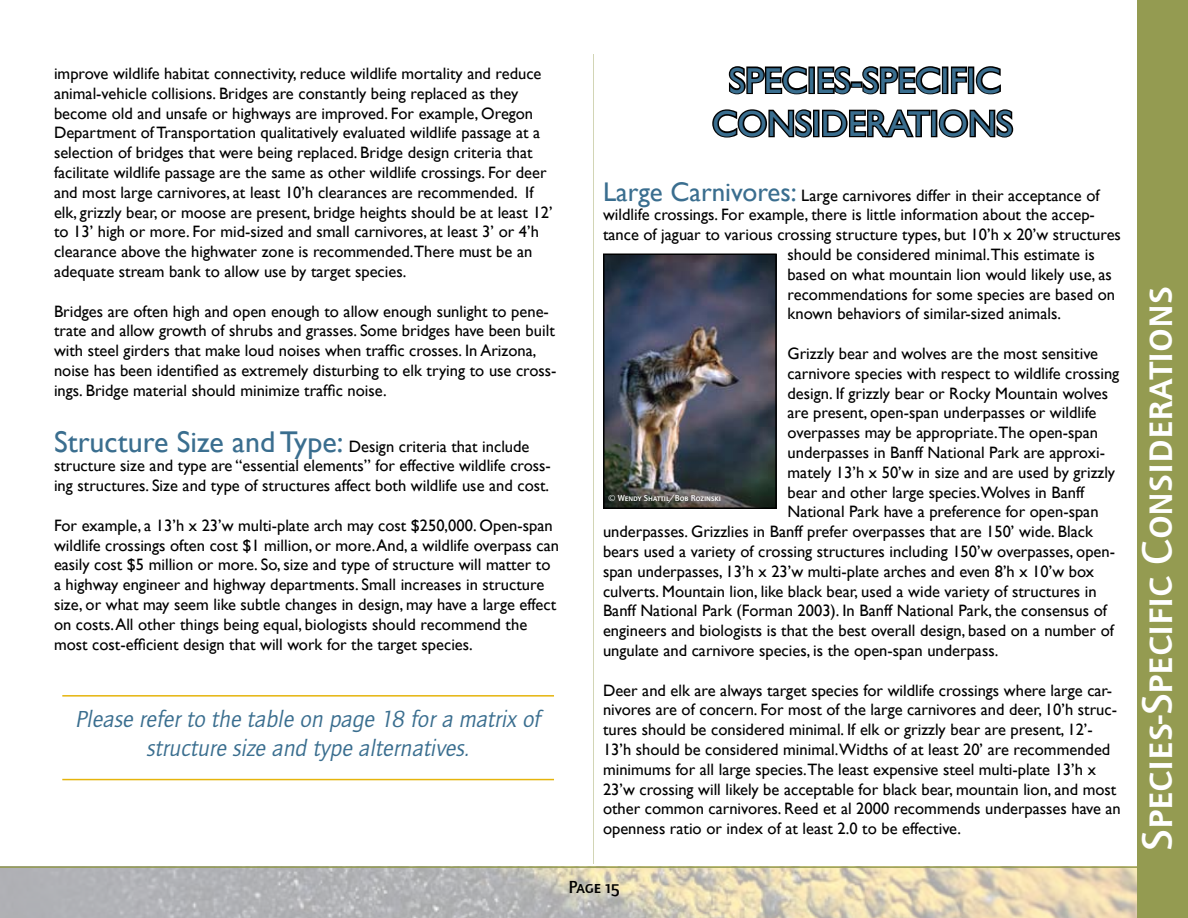
<style>
.page{position:relative;width:1188px;height:918px;background:#fff}
.page>*{position:absolute;margin:0;border:0;box-sizing:border-box;transform-origin:0 0}
.t1{font:45px "Quay Sans Md SCITCTT";color:#fff}
.t2{font:36px/43.2px "Gill Sans";color:#3a6e8f;text-align:center}
.t3{font:italic 24px/28.8px "Quay Sans ITC";color:#3a6e8f;text-align:center}
.t4{font:18px "Quay Sans Md SCITCTT";letter-spacing:-.005em;color:#000}
.t5{font:16.5px/19.8px "Gill Sans";color:#000}
.t6{font:9px "Quay Sans Md SCITCTT";color:#fff}
.s1{font-size:30px;color:#3a6e8f}
.s2{font-size:27px;color:#3a6e8f}
.s3{font-family:"Quay Sans ITC"}
</style>
<div class="page">
<img style="left:0;top:868px;width:1137px;height:50px">
<hr style="left:0;top:866px;width:1188px;height:2px;background:#949b51">
<hr style="left:593px;top:54px;width:1px;height:810px;background:#949b51">
<div style="left:1137px;top:0;width:51px;height:918px;background:#949b51"></div>
<svg style="left:728px;top:66px;width:80px;height:29px"></svg>
<div style="left:808px;top:66px;width:7px;height:28px;border:3px solid #000"></div>
<svg style="left:817px;top:66px;width:34px;height:29px"></svg>
<div style="left:851px;top:81px;width:11px;height:7px;border:3px solid #000"></div>
<svg style="left:860px;top:66px;width:82px;height:29px"></svg>
<div style="left:942px;top:66px;width:6px;height:28px;border:3px solid #000"></div>
<svg style="left:950px;top:66px;width:18px;height:29px"></svg>
<div style="left:968px;top:66px;width:6px;height:28px;border:3px solid #000"></div>
<svg style="left:974px;top:66px;width:27px;height:29px"></svg>
<svg style="left:712px;top:109px;width:102px;height:29px"></svg>
<div style="left:813px;top:110px;width:7px;height:27px;border:3px solid #000"></div>
<svg style="left:822px;top:109px;width:192px;height:29px"></svg>
<img style="left:606px;top:257px;width:168px;height:249px">
<div style="left:603px;top:254px;width:174px;height:255px;border:2px solid #000"></div>
<hr style="left:62px;top:695px;width:492px;height:2px;background:#e5b40c">
<hr style="left:62px;top:779px;width:492px;height:1px;background:#e5b40c">
<p class="t5" style="left:54px;top:64px;width:500px">improve wildlife habitat connectivity, reduce wildlife mortality and reduce animal-vehicle collisions. Bridges are constantly being replaced as they become old and unsafe or highways are improved. For example, Oregon Department of Transportation qualitatively evaluated wildlife passage at a selection of bridges that were being replaced. Bridge design criteria that facilitate wildlife passage are the same as other wildlife crossings. For deer and most large carnivores, at least 10’h clearances are recommended. If elk, grizzly bear, or moose are present, bridge heights should be at least 12’ to 13’ high or more. For mid-sized and small carnivores, at least 3’ or 4’h clearance above the highwater zone is recommended.There must be an adequate stream bank to allow use by target species.</p>
<p class="t5" style="left:54px;top:302px;width:504px">Bridges are often high and open enough to allow enough sunlight to pene&shy;trate and allow growth of shrubs and grasses. Some bridges have been built with steel girders that make loud noises when traffic crosses. In Arizona, noise has been identified as extremely disturbing to elk trying to use cross&shy;ings. Bridge material should minimize traffic noise.</p>
<p class="t5" style="left:54px;top:437px;width:498px"><span class="s1">Structure Size and Type:</span> Design criteria that include structure size and type are “essential elements” for effective wildlife cross&shy;ing structures. Size and type of structures affect both wildlife use and cost.</p>
<p class="t5" style="left:54px;top:516px;width:507px">For example, a 13’h x 23’w multi-plate arch may cost $250,000. Open-span wildlife crossings often cost $1 million, or more. And, a wildlife overpass can easily cost $5 million or more. So, size and type of structure will matter to a highway engineer and highway departments. Small increases in structure size, or what may seem like subtle changes in design, may have a large effect on costs. All other things being equal, biologists should recommend the most cost-efficient design that will work for the target species.</p>
<h3 class="t3" style="left:75px;top:705px;width:467px">Please referto the table on page 18 fora matrix of structure size and type alternatives.</h3>
<h2 class="t2" style="left:712px;top:60px;width:302px">SPECIES-SPECIFIC<br>CONSIDERATIONS</h2>
<p class="t5" style="left:603px;top:185px;width:498px"><span class="s2">Large Carnivores:</span> Large carnivores differ in their acceptance of</p>
<p class="t5" style="left:603px;top:205px;width:493px">wildlife crossings. For example, there is little information about the accep-</p>
<p class="t5" style="left:603px;top:225px;width:520px">tance of jaguar to various crossing structure types, but 10’h x 20’w structures</p>
<p class="t5" style="left:788px;top:245px;width:309px">should be considered minimal.This estimate is</p>
<p class="t5" style="left:788px;top:265px;width:326px">based on what mountain lion would likely use, as</p>
<p class="t5" style="left:788px;top:284px;width:329px">recommendations for some species are based on</p>
<p class="t5" style="left:788px;top:304px;width:275px">known behaviors of similar-sized animals.</p>
<p class="t5" style="left:788px;top:344px;width:312px">Grizzly bear and wolves are the most sensitive</p>
<p class="t5" style="left:788px;top:364px;width:333px">carnivore species with respect to wildlife crossing</p>
<p class="t5" style="left:788px;top:383px;width:322px">design. If grizzly bear or Rocky Mountain wolves</p>
<p class="t5" style="left:788px;top:403px;width:310px">are present, open-span underpasses or wildlife</p>
<p class="t5" style="left:788px;top:423px;width:312px">overpasses may be appropriate.The open-span</p>
<p class="t5" style="left:788px;top:443px;width:319px">underpasses in Banff National Park are approxi-</p>
<p class="t5" style="left:788px;top:463px;width:329px">mately 13’h x 50’w in size and are used by grizzly</p>
<p class="t5" style="left:788px;top:482px;width:298px">bear and other large species.Wolves in Banff</p>
<p class="t5" style="left:788px;top:502px;width:313px">National Park have a preference for open-span</p>
<p class="t5" style="left:603px;top:522px;width:491px">underpasses. Grizzlies in Banff prefer overpasses that are 150’ wide. Black</p>
<p class="t5" style="left:603px;top:542px;width:514px">bears used a variety of crossing structures including 150’w overpasses, open-</p>
<p class="t5" style="left:603px;top:562px;width:493px">span underpasses, 13’h x 23’w multi-plate arches and even 8’h x 10’w box</p>
<p class="t5" style="left:603px;top:581px;width:495px">culverts. Mountain lion, like black bear, used a wide variety of structures in</p>
<p class="t5" style="left:603px;top:601px;width:506px">Banff National Park (Forman 2003). In Banff National Park, the consensus of</p>
<p class="t5" style="left:603px;top:621px;width:512px">engineers and biologists is that the best overall design, based on a number of</p>
<p class="t5" style="left:603px;top:641px;width:397px">ungulate and carnivore species, is the open-span underpass.</p>
<p class="t5" style="left:603px;top:680px;width:519px">Deer and elk are always target species for wildlife crossings where large car&shy;nivores are of concern. For most of the large carnivores and deer, 10’h struc&shy;tures should be considered minimal. If elk or grizzly bear are present, 12’- 13’h should be considered minimal.Widths of at least 20’ are recommended minimums for all large species.The least expensive steel multi-plate 13’h x 23’w crossing will likely be acceptable for black bear, mountain lion, and most other common carnivores. Reed et al 2000 recommends underpasses have an openness ratio or index of at least 2.0 to be effective.</p>
<p class="t6" style="left:609px;top:493px;width:114px"><span class="s3">©</span> Wendy Shattil/Bob Rozinski</p>
<p class="t4" style="left:569px;top:876px;width:52px">Page 15</p>
<h1 class="t1" style="left:1131px;top:850px;width:566px;rotate:-90deg">Species-Specific Considerations</h1>
</div>
